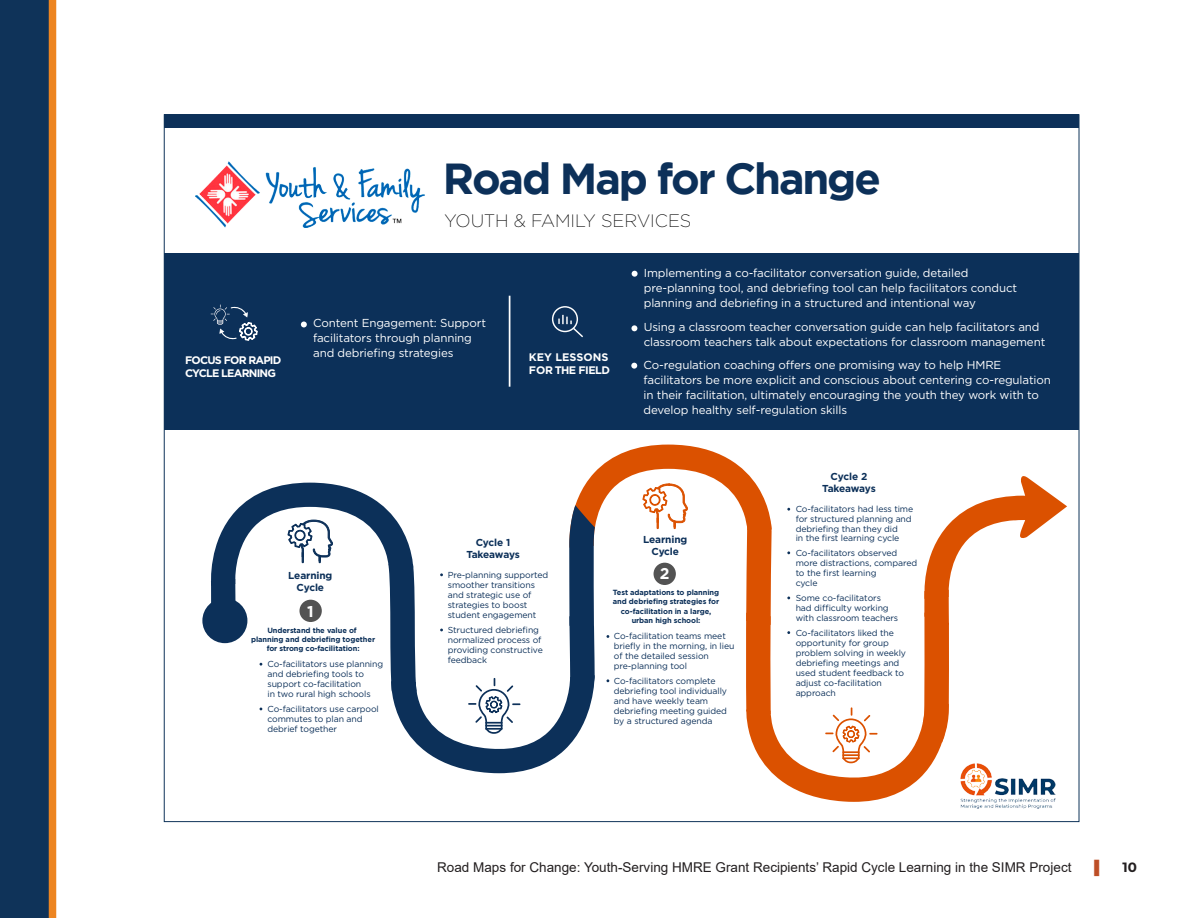
<style>
.page{position:relative;width:1188px;height:918px;background:#fff}
.page>*{position:absolute;margin:0;border:0;box-sizing:border-box;transform-origin:0 0}
.t1{font:700 43.35px "Gotham";letter-spacing:-.05em;color:#0c3059}
.t2{font:200 18px "Gotham";color:#010101}
.t3{font:700 15.6px "Gotham";color:#fff}
.t4{font:13.5px "Arial";color:#231f20}
.t5{font:700 13.5px "Montserrat";color:#231f20}
.t6{font:13.5px "Arial";color:#bd4e26}
.t7{font:11.55px/15px "Gotham";letter-spacing:-.01em;color:#fff}
.t8{font:700 10.95px/13.2px "Gotham";letter-spacing:-.07em;color:#fff}
.t9{font:700 10.05px/12.5px "Gotham";letter-spacing:-.03em;color:#0c3059;text-align:center}
.t10{font:700 10.05px/12.5px "Gotham";letter-spacing:-.01em;color:#0c3059;text-align:center}
.t11{font:8.7px/9.9px "Gotham";letter-spacing:-.01em;color:#0c3059}
.t12{font:700 7.5px/9.1px "Gotham";letter-spacing:-.01em;color:#0c3059;text-align:center}
</style>
<div class="page">
<div style="left:0;top:0;width:52px;height:918px;background:#0f3359"></div>
<div style="left:49px;top:0;width:7px;height:918px;background:#ed8521"></div>
<div style="left:164px;top:253px;width:915px;height:176px;background:#0c3059"></div>
<svg style="left:632px;top:271px;width:6px;height:6px"></svg>
<svg style="left:631px;top:325px;width:6px;height:6px"></svg>
<svg style="left:631px;top:363px;width:6px;height:6px"></svg>
<svg style="left:301px;top:322px;width:6px;height:5px"></svg>
<img style="left:960px;top:802px;width:93px;height:7px">
<svg style="left:202px;top:598px;width:45px;height:45px"></svg>
<svg style="left:208px;top:445px;width:859px;height:357px"></svg>
<img style="left:195px;top:162px;width:230px;height:65px">
<div style="left:164px;top:115px;width:915px;height:13px;background:#0c3059"></div>
<hr style="left:509px;top:296px;width:1px;height:91px;background:#fff">
<div style="left:552px;top:306px;width:26px;height:26px;border:1px solid #fff;border-radius:50%"></div>
<svg style="left:558px;top:315px;width:25px;height:23px"></svg>
<svg style="left:211px;top:305px;width:47px;height:36px"></svg>
<p class="t8" style="left:185px;top:354px;width:98px">FOCUS FOR RAPID<br>CYCLE LEARNING</p>
<p class="t1" style="left:443px;top:153px;width:440px">Road Map for Change</p>
<p class="t2" style="left:444px;top:209px;width:249px">YOUTH &amp; FAMILY SERVICES</p>
<p class="t7" style="left:313px;top:316px;width:174px">Content Engagement: Support facilitators through planning and debriefng strategies</p>
<p class="t8" style="left:529px;top:351px;width:83px">KEY LESSONS<br>FOR THE FIELD</p>
<p class="t7" style="left:644px;top:265px;width:375px">Implementing a co-facilitator conversation guide, detailed pre-planning tool, and debriefng tool can help facilitators conduct planning and debriefng in a structured and intentional way</p>
<p class="t7" style="left:644px;top:319px;width:403px">Using a classroom teacher conversation guide can help facilitators and classroom teachers talk about expectations for classroom management</p>
<p class="t7" style="left:644px;top:357px;width:409px">Co-regulation coaching ošers one promising way to help HMRE facilitators be more explicit and conscious about centering co-regulation in their facilitation, ultimately encouraging the youth they work with to develop healthy self-regulation skills</p>
<p class="t9" style="left:822px;top:470px;width:55px">Cycle 2<br>Takeaways</p>
<p class="t9" style="left:466px;top:536px;width:55px">Cycle 1<br>Takeaways</p>
<h3 class="t10" style="left:643px;top:533px;width:46px">Learning<br>Cycle</h3>
<h3 class="t10" style="left:288px;top:569px;width:46px">Learning</h3>
<h3 class="t3" style="left:660px;top:563px;width:11px">2</h3>
<h3 class="t10" style="left:296px;top:581px;width:29px">Cycle</h3>
<p class="t11" style="left:448px;top:570px;width:102px">Pre-planning supported smoother transitions and strategic use of strategies to boost student engagement</p>
<p class="t11" style="left:448px;top:625px;width:97px">Structured debriefng normalized process of providing constructive feedback</p>
<p class="t11" style="left:614px;top:631px;width:122px">Co-facilitation teams meet briefy in the morning, in lieu of the detailed session pre-planning tool</p>
<p class="t11" style="left:614px;top:676px;width:115px">Co-facilitators complete debriefng tool individually and have weekly team debriefng meeting guided by a structured agenda</p>
<p class="t12" style="left:613px;top:588px;width:108px">Test adaptations to planning and debriefng strategies for co-facilitation in a large, urban high school:</p>
<h3 class="t3" style="left:307px;top:601px;width:8px">1</h3>
<p class="t12" style="left:251px;top:625px;width:126px">Understand the value of<br>planning and debriefng together for strong co-facilitation:</p>
<p class="t11" style="left:267px;top:659px;width:117px">Co-facilitators use planning and debriefng tools to support co-facilitation<br>in two rural high schools</p>
<p class="t11" style="left:267px;top:704px;width:113px">Co-facilitators use carpool commutes to plan and debrief together</p>
<p class="t11" style="left:796px;top:503px;width:119px">Co-facilitators had less time for structured planning and debriefng than they did<br>in the frst learning cycle</p>
<p class="t11" style="left:796px;top:548px;width:123px">Co-facilitators observed more distractions, compared to the frst learning<br>cycle</p>
<p class="t11" style="left:796px;top:593px;width:104px">Some co-facilitators had difficulty working with classroom teachers</p>
<p class="t11" style="left:796px;top:628px;width:112px">Co-facilitators liked the opportunity for group problem solving in weekly debriefng meetings and used student feedback to adjust co-facilitation approach</p>
<h3 class="t4" style="left:437px;top:858px;width:636px">Road Maps for Change: Youth-Serving HMRE Grant Recipients’ Rapid Cycle Learning in the SIMR Project</h3>
<h3 class="t6" style="left:1095px;top:858px;width:11px">▌</h3>
<h3 class="t5" style="left:1123px;top:858px;width:16px">10</h3>
</div>
